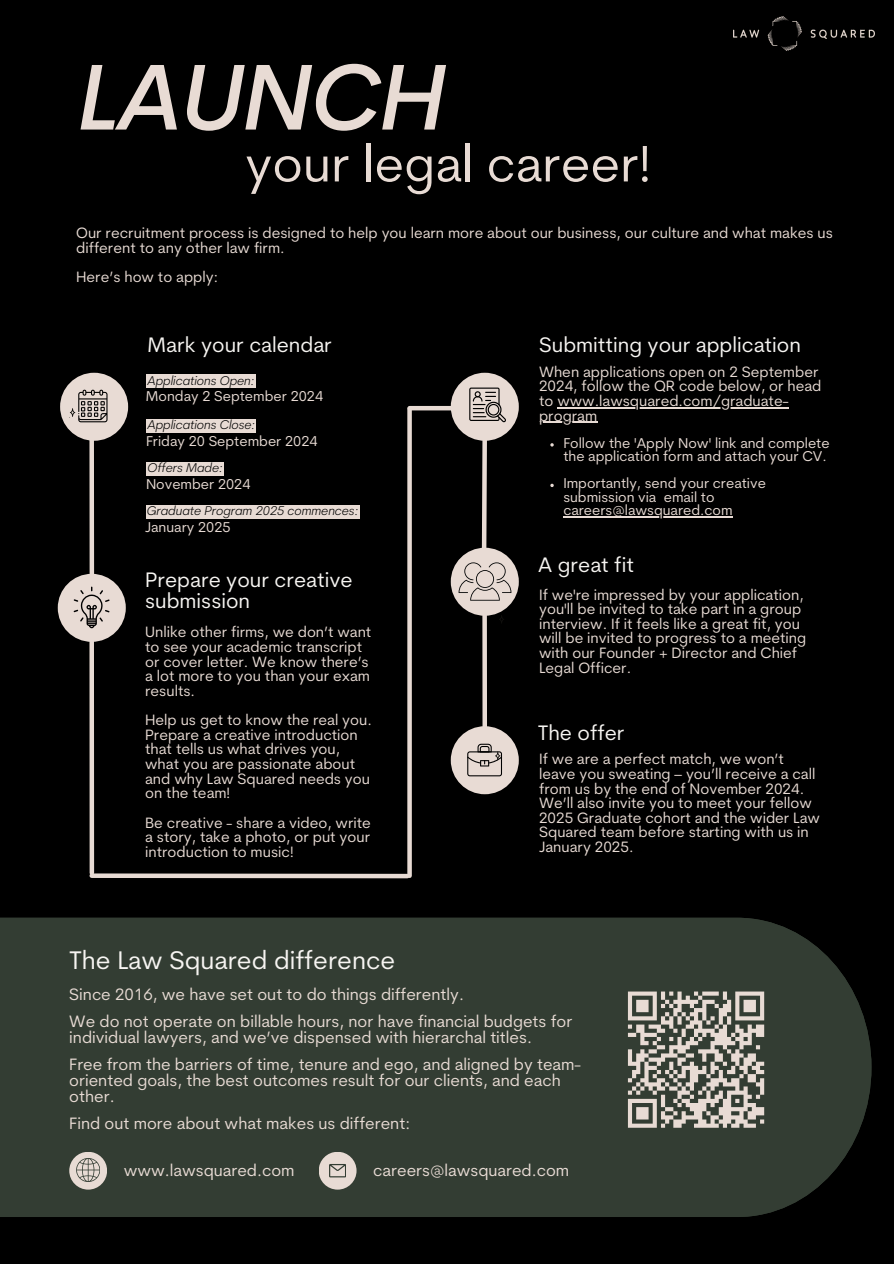
<style>
.page{position:relative;width:894px;height:1264px;background:#fff}
.page>*{position:absolute;margin:0;border:0;box-sizing:border-box;transform-origin:0 0}
.t1{font:italic 500 92.25px "Cerebri Sans Pro";color:#e8dbd4}
.t2{font:51.3px "Cerebri Sans Pro";color:#e8dbd4}
.t3{font:25.5px "Cerebri Sans Pro";color:#f7f5f2}
.t4{font:21px/20.2px "Cerebri Sans Pro";color:#f7f5f2}
.t5{font:16.5px/16px "Cerebri Sans Pro";color:#e8dbd4}
.t6{font:15px/14.7px "Cerebri Sans Pro";color:#e8dbd4}
.t7{font:14.25px/13.5px "Cerebri Sans Pro";color:#e8dbd4}
.t8{font:italic 300 12.75px "Cerebri Sans Pro";color:#000}
</style>
<div class="page">
<div style="left:0;top:0;width:893px;height:1263px;background:#000"></div>
<div style="left:0;top:917px;width:870px;height:299px;background:#333d33"></div>
<div style="left:619px;top:983px;width:153px;height:152px;background:#333d33"></div>
<svg style="left:627px;top:991px;width:138px;height:137px"></svg>
<div style="left:89px;top:436px;width:5px;height:150px;background:#e8dbd4"></div>
<div style="left:60px;top:373px;width:68px;height:68px;background:#e8dbd4;border-radius:50%"></div>
<div style="left:89px;top:604px;width:5px;height:268px;background:#e8dbd4"></div>
<div style="left:92px;top:873px;width:315px;height:5px;background:#e8dbd4"></div>
<svg style="left:407px;top:409px;width:4px;height:466px;background:#d4c8c2"></svg>
<hr style="left:409px;top:406px;width:65px;height:4px;background:#e8dbd4">
<div style="left:58px;top:574px;width:68px;height:68px;background:#e8dbd4;border-radius:50%"></div>
<div style="left:482px;top:613px;width:5px;height:130px;background:#e8dbd4"></div>
<div style="left:450px;top:547px;width:68px;height:68px;background:#e8dbd4;border-radius:50%"></div>
<div style="left:450px;top:726px;width:68px;height:68px;background:#e8dbd4;border-radius:50%"></div>
<div style="left:450px;top:373px;width:68px;height:68px;background:#e8dbd4;border-radius:50%"></div>
<svg style="left:69px;top:390px;width:38px;height:32px"></svg>
<svg style="left:74px;top:586px;width:36px;height:42px"></svg>
<svg style="left:467px;top:743px;width:35px;height:33px"></svg>
<img style="left:733px;top:17px;width:141px;height:34px">
<div style="left:318px;top:1151px;width:38px;height:38px;background:#e8dbd4;border-radius:50%"></div>
<svg style="left:329px;top:1164px;width:17px;height:13px"></svg>
<div style="left:69px;top:1151px;width:38px;height:38px;background:#e8dbd4;border-radius:50%"></div>
<svg style="left:76px;top:1158px;width:24px;height:23px"></svg>
<svg style="left:458px;top:387px;width:53px;height:213px"></svg>
<hr style="left:557px;top:407px;width:231px;height:1px;background:#e8dbd4">
<hr style="left:539px;top:422px;width:58px;height:1px;background:#e8dbd4">
<hr style="left:563px;top:516px;width:169px;height:1px;background:#e8dbd4">
<div style="left:146px;top:374px;width:109px;height:14px;background:#e8dbd4"></div>
<div style="left:146px;top:419px;width:110px;height:14px;background:#e8dbd4"></div>
<div style="left:146px;top:462px;width:78px;height:14px;background:#e8dbd4"></div>
<div style="left:146px;top:505px;width:213px;height:14px;background:#e8dbd4"></div>
<h1 class="t1" style="left:78px;top:60px;width:368px">LAUNCH</h1>
<h5 class="t2" style="left:245px;top:143px;width:407px">your legal career!</h5>
<h2 class="t6" style="left:76px;top:227px;width:758px">Our recruitment process is designed to help you learn more about our business, our culture and what makes us different to any other law firm.</h2>
<h5 class="t6" style="left:76px;top:271px;width:143px">Here’s how to apply:</h5>
<h5 class="t4" style="left:147px;top:337px;width:186px">Mark your calendar</h5>
<h5 class="t8" style="left:147px;top:375px;width:108px">Applications Open:</h5>
<p class="t7" style="left:146px;top:391px;width:179px">Monday 2 September 2024</p>
<p class="t8" style="left:147px;top:419px;width:109px">Applications Close:</p>
<h4 class="t7" style="left:146px;top:435px;width:173px">Friday 20 September 2024</h4>
<h5 class="t8" style="left:147px;top:463px;width:77px">Offers Made:</h5>
<p class="t7" style="left:146px;top:478px;width:106px">November 2024</p>
<p class="t8" style="left:147px;top:506px;width:213px">Graduate Program 2025 commences:</p>
<h4 class="t7" style="left:145px;top:522px;width:87px">January 2025</h4>
<h6 class="t4" style="left:145px;top:572px;width:209px">Prepare your creative submission</h6>
<p class="t6" style="left:145px;top:626px;width:228px">Unlike other firms, we don’t want to see your academic transcript or cover letter. We know there’s a lot more to you than your exam results.</p>
<h6 class="t6" style="left:145px;top:714px;width:228px">Help us get to know the real you.<br>Prepare a creative introduction that tells us what drives you, what you are passionate about and why Law Squared needs you on the team!</h6>
<p class="t6" style="left:145px;top:816px;width:227px;text-align:justify">Be creative - share a video, write a story, take a photo, or put your introduction to music!</p>
<h3 class="t3" style="left:70px;top:949px;width:327px">The Law Squared difference</h3>
<p class="t4" style="left:539px;top:337px;width:263px">Submitting your application</p>
<p class="t6" style="left:539px;top:366px;width:284px">When applications open on 2 September<br>2024, follow the QR code below, or head to www.lawsquared.com/graduate-</p>
<p class="t6" style="left:539px;top:409px;width:60px">program</p>
<p class="t7" style="left:563px;top:437px;width:268px">Follow the 'Apply Now' link and complete the application form and attach your CV.</p>
<p class="t7" style="left:563px;top:478px;width:204px">Importantly, send your creative</p>
<p class="t7" style="left:563px;top:491px;width:153px">submission via email to</p>
<p class="t7" style="left:563px;top:505px;width:171px">careers@lawsquared.com</p>
<p class="t4" style="left:538px;top:556px;width:97px">A great fit</p>
<h4 class="t6" style="left:539px;top:588px;width:268px">If we're impressed by your application, you'll be invited to take part in a group interview. If it feels like a great fit, you will be invited to progress to a meeting with our Founder + Director and Chief Legal Officer.</h4>
<h5 class="t4" style="left:538px;top:724px;width:88px">The offer</h5>
<p class="t6" style="left:539px;top:753px;width:282px">If we are a perfect match, we won’t leave you sweating – you’ll receive a call from us by the end of November 2024.<br>We’ll also invite you to meet your fellow 2025 Graduate cohort and the wider Law Squared team before starting with us in January 2025.</p>
<h5 class="t5" style="left:69px;top:988px;width:396px">Since 2016, we have set out to do things differently.</h5>
<h4 class="t5" style="left:69px;top:1015px;width:504px">We do not operate on billable hours, nor have financial budgets for individual lawyers, and we’ve dispensed with hierarchal titles.</h4>
<p class="t5" style="left:69px;top:1058px;width:513px">Free from the barriers of time, tenure and ego, and aligned by team&shy;oriented goals, the best outcomes result for our clients, and each other.</p>
<h6 class="t5" style="left:69px;top:1117px;width:342px">Find out more about what makes us different:</h6>
<h5 class="t5" style="left:124px;top:1164px;width:172px">www.lawsquared.com</h5>
<h4 class="t5" style="left:373px;top:1164px;width:197px">careers@lawsquared.com</h4>
</div>
